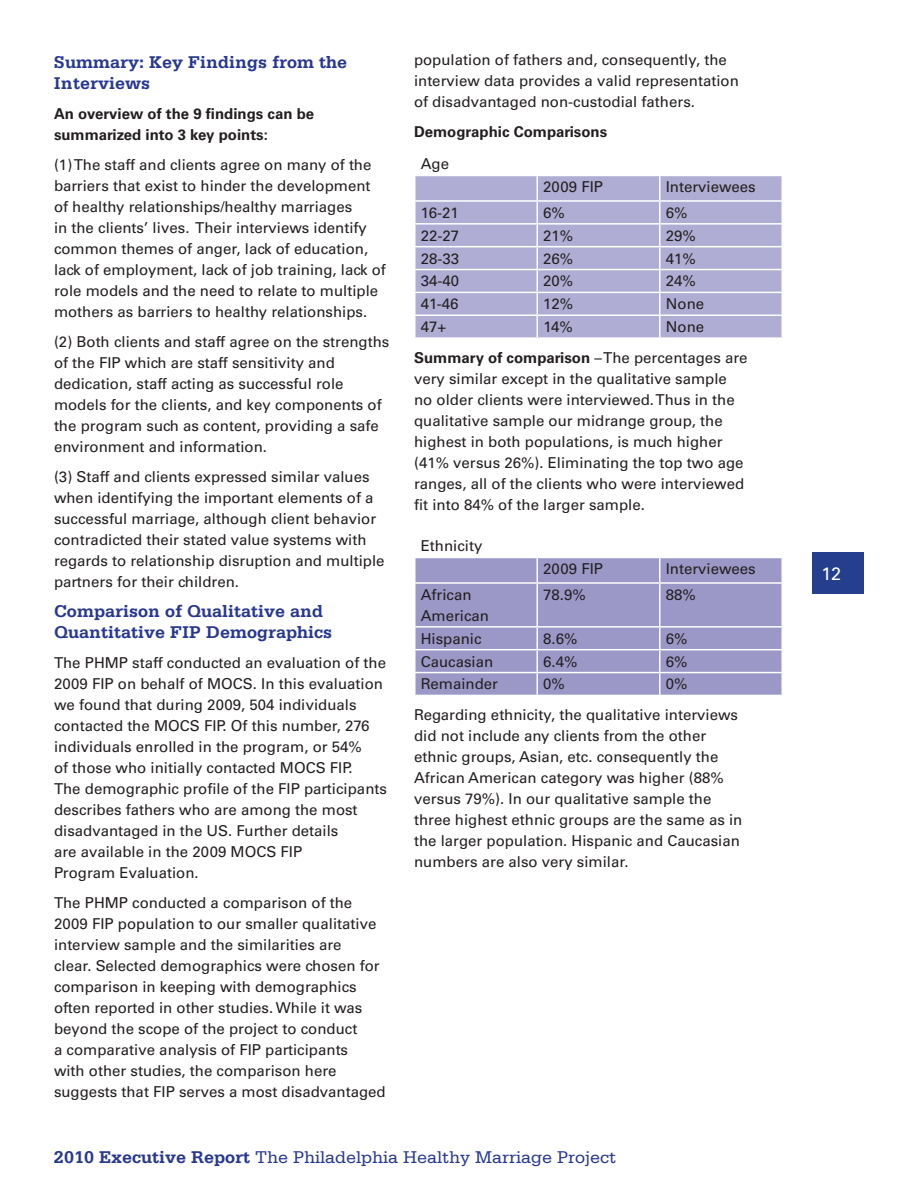
<style>
.page{position:relative;width:918px;height:1188px;background:#fff}
.page>*{position:absolute;margin:0;border:0;box-sizing:border-box;transform-origin:0 0}
.t1{font:700 18px/21px "Serifa";color:#283890}
.t2{font:18px "Serifa";color:#283890}
.t3{font:18px "Univers LT Std";color:#fff}
.t4{font:15px/21px "Univers LT Std";color:#231f20}
.t5{font:700 15px/21px "Univers LT Std";color:#231f20}
.s1{font-weight:700}
</style>
<div class="page">
<div style="left:812px;top:553px;width:52px;height:41px;background:#253f8e"></div>
<svg style="left:415px;top:176px;width:367px;height:161px;background:#b4b2d5"></svg>
<div style="left:416px;top:584px;width:366px;height:111px;background:#9b98c7"></div>
<hr style="left:537px;top:584px;width:1px;height:42px;background:#fff">
<hr style="left:659px;top:584px;width:1px;height:42px;background:#fff">
<hr style="left:414px;top:626px;width:123px;height:2px;background:#fff">
<hr style="left:537px;top:626px;width:123px;height:2px;background:#fff">
<hr style="left:660px;top:626px;width:123px;height:2px;background:#fff">
<hr style="left:414px;top:649px;width:123px;height:1px;background:#fff">
<hr style="left:537px;top:649px;width:123px;height:1px;background:#fff">
<hr style="left:660px;top:649px;width:123px;height:1px;background:#fff">
<hr style="left:414px;top:672px;width:123px;height:1px;background:#fff">
<hr style="left:537px;top:672px;width:123px;height:1px;background:#fff">
<svg style="left:537px;top:628px;width:1px;height:67px"></svg>
<hr style="left:660px;top:672px;width:123px;height:1px;background:#fff">
<svg style="left:659px;top:628px;width:1px;height:67px"></svg>
<div style="left:415px;top:558px;width:367px;height:24px;background:#9b98c7"></div>
<p class="t1" style="left:54px;top:51px;width:295px">Summary: Key Findings from the<br>Interviews</p>
<p class="t5" style="left:54px;top:103px;width:262px">An overview of the 9 findings can be summarized into 3 key points:</p>
<p class="t4" style="left:54px;top:154px;width:333px">(1) The staff and clients agree on many of the barriers that exist to hinder the development of healthy relationships/healthy marriages<br>in the clients’ lives. Their interviews identify common themes of anger, lack of education, lack of employment, lack of job training, lack of role models and the need to relate to multiple mothers as barriers to healthy relationships.</p>
<p class="t4" style="left:54px;top:331px;width:337px">(2) Both clients and staff agree on the strengths of the FIP which are staff sensitivity and dedication, staff acting as successful role models for the clients, and key components of the program such as content, providing a safe environment and information.</p>
<p class="t4" style="left:54px;top:466px;width:332px">(3) Staff and clients expressed similar values when identifying the important elements of a successful marriage, although client behavior contradicted their stated value systems with regards to relationship disruption and multiple partners for their children.</p>
<p class="t1" style="left:54px;top:600px;width:280px">Comparison of Qualitative and<br>Quantitative FIP Demographics</p>
<p class="t4" style="left:54px;top:652px;width:334px">The PHMP staff conducted an evaluation of the 2009 FIP on behalf of MOCS. In this evaluation we found that during 2009, 504 individuals contacted the MOCS FIP. Of this number, 276 individuals enrolled in the program, or 54%<br>of those who initially contacted MOCS FIP.<br>The demographic profile of the FIP participants describes fathers who are among the most disadvantaged in the US. Further details<br>are available in the 2009 MOCS FIP<br>Program Evaluation.</p>
<p class="t4" style="left:54px;top:892px;width:333px">The PHMP conducted a comparison of the 2009 FIP population to our smaller qualitative interview sample and the similarities are<br>clear. Selected demographics were chosen for comparison in keeping with demographics often reported in other studies. While it was beyond the scope of the project to conduct<br>a comparative analysis of FIP participants<br>with other studies, the comparison here suggests that FIP serves a most disadvantaged</p>
<p class="t4" style="left:414px;top:49px;width:326px">population of fathers and, consequently, the interview data provides a valid representation of disadvantaged non-custodial fathers.</p>
<p class="t5" style="left:414px;top:121px;width:195px">Demographic Comparisons</p>
<p class="t4" style="left:421px;top:154px;width:30px">Age</p>
<p class="t4" style="left:543px;top:177px;width:61px">2009 FIP</p>
<p class="t4" style="left:666px;top:177px;width:92px">Interviewees</p>
<p class="t4" style="left:421px;top:202px;width:40px">16-21</p>
<p class="t4" style="left:543px;top:202px;width:23px">6%</p>
<p class="t4" style="left:666px;top:202px;width:23px">6%</p>
<p class="t4" style="left:421px;top:225px;width:40px">22-27</p>
<p class="t4" style="left:543px;top:225px;width:32px">21%</p>
<p class="t4" style="left:666px;top:225px;width:32px">29%</p>
<p class="t4" style="left:421px;top:248px;width:40px">28-33</p>
<p class="t4" style="left:543px;top:248px;width:32px">26%</p>
<p class="t4" style="left:666px;top:248px;width:32px">41%</p>
<p class="t4" style="left:421px;top:271px;width:40px">34-40</p>
<p class="t4" style="left:543px;top:271px;width:32px">20%</p>
<p class="t4" style="left:666px;top:271px;width:32px">24%</p>
<p class="t4" style="left:421px;top:294px;width:39px">41-46</p>
<p class="t4" style="left:543px;top:294px;width:31px">12%</p>
<p class="t4" style="left:666px;top:294px;width:40px">None</p>
<p class="t4" style="left:421px;top:316px;width:27px">47+</p>
<p class="t4" style="left:543px;top:316px;width:31px">14%</p>
<p class="t4" style="left:414px;top:312px;width:335px;line-height:30.8px;text-indent:252px">None<br><span class="s1">Summary of comparison</span> – The percentages are</p>
<p class="t4" style="left:414px;top:368px;width:332px">very similar except in the qualitative sample no older clients were interviewed. Thus in the qualitative sample our midrange group, the highest in both populations, is much higher (41% versus 26%). Eliminating the top two age ranges, all of the clients who were interviewed fit into 84% of the larger sample.</p>
<p class="t4" style="left:421px;top:536px;width:63px">Ethnicity</p>
<p class="t4" style="left:543px;top:559px;width:61px">2009 FIP</p>
<p class="t4" style="left:666px;top:559px;width:92px">Interviewees</p>
<p class="t4" style="left:421px;top:584px;width:70px">African<br>American</p>
<p class="t4" style="left:543px;top:584px;width:44px">78.9%</p>
<p class="t4" style="left:666px;top:584px;width:32px">88%</p>
<p class="t4" style="left:421px;top:628px;width:62px">Hispanic</p>
<p class="t4" style="left:543px;top:628px;width:36px">8.6%</p>
<p class="t4" style="left:666px;top:628px;width:23px">6%</p>
<p class="t4" style="left:421px;top:651px;width:74px">Caucasian</p>
<p class="t4" style="left:543px;top:651px;width:36px">6.4%</p>
<p class="t4" style="left:666px;top:651px;width:23px">6%</p>
<p class="t4" style="left:421px;top:674px;width:79px">Remainder</p>
<p class="t4" style="left:543px;top:674px;width:23px">0%</p>
<p class="t4" style="left:414px;top:669px;width:325px;line-height:30.8px;text-indent:252px">0%<br>Regarding ethnicity, the qualitative interviews</p>
<p class="t4" style="left:414px;top:725px;width:330px">did not include any clients from the other ethnic groups, Asian, etc. consequently the African American category was higher (88% versus 79%). In our qualitative sample the three highest ethnic groups are the same as in the larger population. Hispanic and Caucasian numbers are also very similar.</p>
<p class="t2" style="left:54px;top:1147px;width:564px"><span class="s1">2010 Executive Report</span> The Philadelphia Healthy Marriage Project</p>
<p class="t3" style="left:822px;top:563px;width:21px">12</p>
</div>
